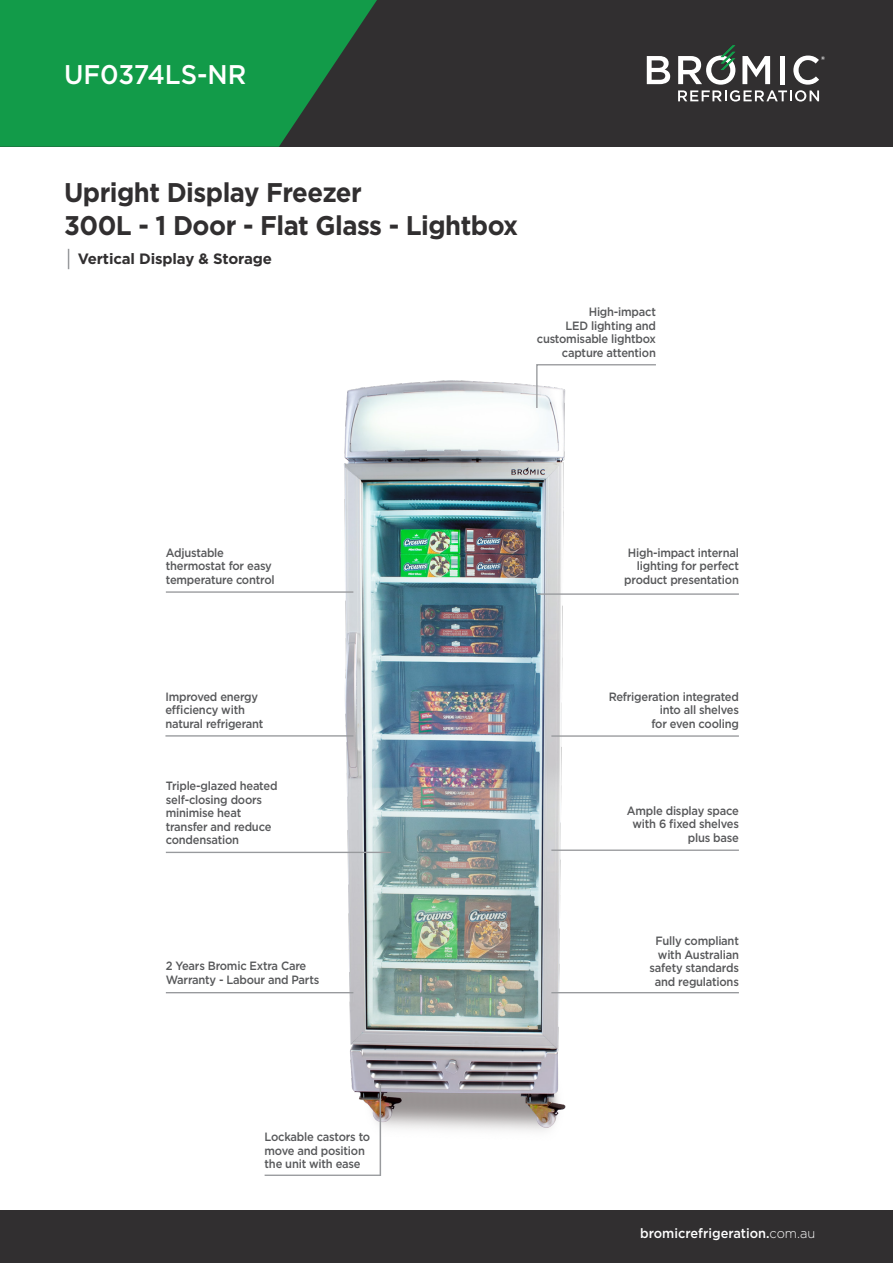
<style>
.page{position:relative;width:893px;height:1263px;background:#fff}
.page>*{position:absolute;margin:0;border:0;box-sizing:border-box;transform-origin:0 0}
.t1{font:700 27px "Gotham";letter-spacing:-.02em;color:#312f30;scale:.95 1}
.t2{font:500 27px "Gotham";color:#fff;scale:.95 1}
.t3{font:700 15px "Gotham";letter-spacing:-.01em;color:#312f30}
.t4{font:500 13.5px "Gotham";color:#fff;scale:.95 1}
.t5{font:500 12px/13.5px "Gotham";letter-spacing:-.02em;color:#57585a;text-align:right;scale:.93 1}
.s1{font-weight:300}
</style>
<div class="page">
<div style="left:0;top:0;width:893px;height:147px;background:#312f30"></div>
<svg style="left:0;top:0;width:377px;height:147px;background:#158e46"></svg>
<div style="left:0;top:1211px;width:893px;height:52px;background:#312f30"></div>
<svg style="left:68px;top:249px;width:1px;height:20px"></svg>
<img style="left:339px;top:380px;width:235px;height:763px">
<hr style="left:551px;top:849px;width:188px;height:2px;background:#989a9d">
<hr style="left:551px;top:992px;width:188px;height:1px;background:#989a9d">
<hr style="left:551px;top:735px;width:188px;height:2px;background:#989a9d">
<hr style="left:265px;top:1174px;width:115px;height:2px;background:#989a9d">
<hr style="left:380px;top:1084px;width:1px;height:92px;background:#989a9d">
<hr style="left:165px;top:735px;width:188px;height:2px;background:#989a9d">
<hr style="left:166px;top:852px;width:225px;height:1px;background:#989a9d">
<hr style="left:166px;top:992px;width:187px;height:1px;background:#989a9d">
<svg style="left:535px;top:364px;width:121px;height:45px"></svg>
<hr style="left:537px;top:593px;width:202px;height:2px;background:#989a9d">
<hr style="left:166px;top:591px;width:187px;height:2px;background:#989a9d">
<svg style="left:647px;top:56px;width:23px;height:28px"></svg>
<svg style="left:678px;top:45px;width:147px;height:57px"></svg>
<p class="t2" style="left:64px;top:57px;width:193px">UF0374LS-NR</p>
<p class="t1" style="left:64px;top:175px;width:315px">Upright Display Freezer</p>
<p class="t1" style="left:64px;top:208px;width:480px">300L - 1 Door - Flat Glass - Lightbox</p>
<p class="t3" style="left:78px;top:249px;width:196px">Vertical Display &amp; Storage</p>
<p class="t5" style="left:537px;top:305px;width:130px">High-impact<br>LED lighting and customisable lightbox capture attention</p>
<p class="t5" style="left:166px;top:546px;width:118px;text-align:left">Adjustable thermostat for easy temperature control</p>
<p class="t5" style="left:165px;top:689px;width:107px;text-align:left">Improved energy efficiency with natural refrigerant</p>
<p class="t5" style="left:166px;top:779px;width:122px;text-align:left">Triple-glazed heated self-closing doors minimise heat transfer and reduce condensation</p>
<p class="t5" style="left:166px;top:959px;width:167px;text-align:left">2 Years Bromic Extra Care<br>Warranty - Labour and Parts</p>
<p class="t5" style="left:265px;top:1130px;width:115px;text-align:left">Lockable castors to move and position the unit with ease</p>
<p class="t5" style="left:624px;top:546px;width:125px">High-impact internal lighting for perfect product presentation</p>
<p class="t5" style="left:609px;top:690px;width:142px">Refrigeration integrated into all shelves<br>for even cooling</p>
<p class="t5" style="left:627px;top:804px;width:122px">Ample display space with 6 fixed shelves plus base</p>
<p class="t5" style="left:650px;top:934px;width:98px">Fully compliant with Australian safety standards and regulations</p>
<p class="t4" style="left:640px;top:1224px;width:186px">bromicrefrigeration.<span class="s1">com.au</span></p>
</div>
